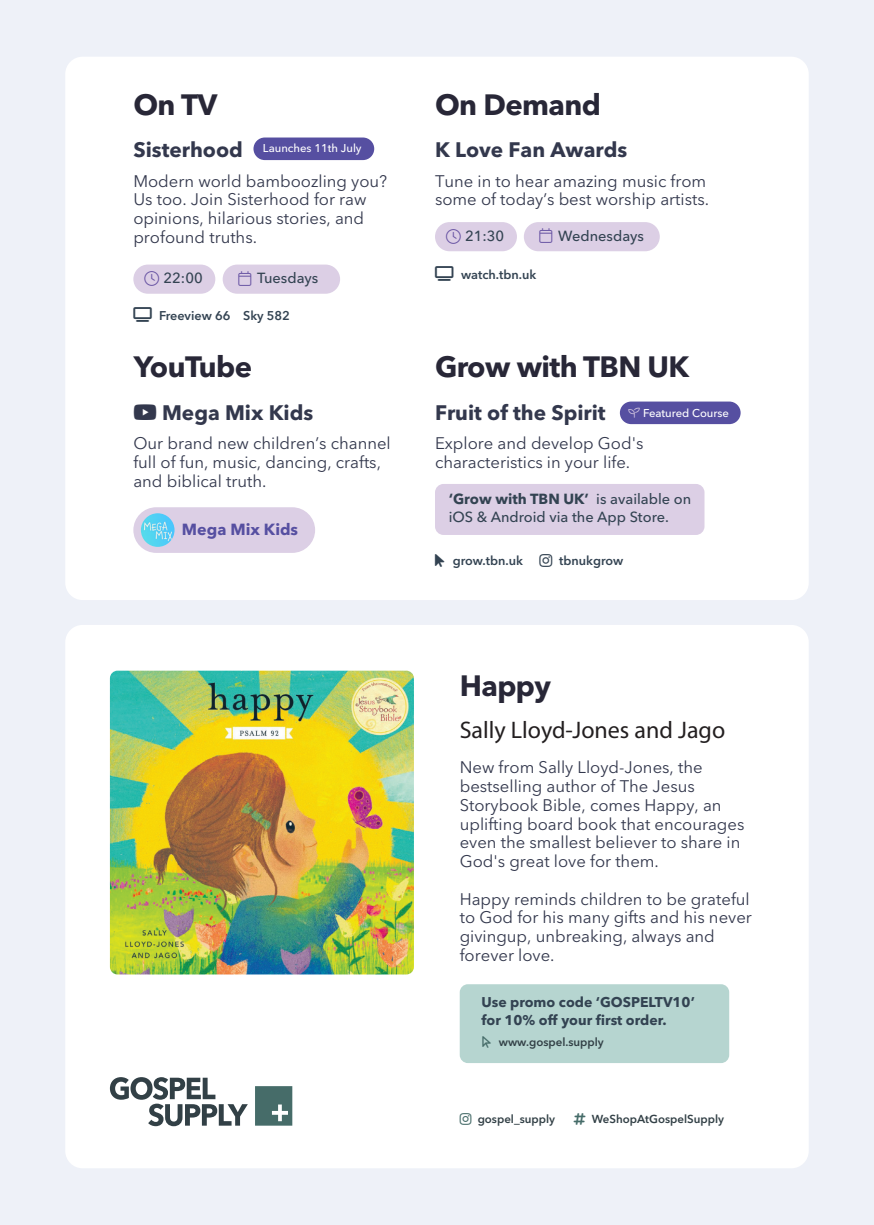
<style>
.page{position:relative;width:874px;height:1225px;background:#fff}
.page>*{position:absolute;margin:0;border:0;box-sizing:border-box;transform-origin:0 0}
.t1{font:700 29.2px "Avenir Next LT Pro";letter-spacing:-.02em;color:#282737}
.t2{font:24px "Myriad Pro";color:#231f20}
.t3{font:700 20.8px "Avenir Next LT Pro";color:#33384d}
.t4{font:16.6px/18.8px "Avenir Next LT Pro";color:#33384d}
.t5{font:700 16px "Avenir Next LT Pro";color:#564fa1}
.t6{font:500 14.6px/18px "Avenir Next LT Pro";color:#334352}
.t7{font:700 14px/18px "Avenir Next LT Pro";color:#334352}
.t8{font:600 12.6px "Avenir Next LT Pro";color:#334352}
.t9{font:600 11.4px "Avenir Next LT Pro";color:#324046}
.t10{font:500 11.2px "Avenir Next LT Pro";color:#fff}
.s1{font-weight:700}
</style>
<div class="page">
<div style="left:0;top:0;width:873px;height:1225px;background:#eef1f8"></div>
<div style="left:65px;top:57px;width:743px;height:543px;background:#fff;border-radius:17px"></div>
<div style="left:253px;top:137px;width:121px;height:23px;background:#564fa1;border-radius:11px"></div>
<div style="left:133px;top:264px;width:82px;height:30px;background:#dccfe5;border-radius:15px"></div>
<div style="left:222px;top:264px;width:118px;height:30px;background:#dccfe5;border-radius:15px"></div>
<div style="left:435px;top:222px;width:81px;height:29px;background:#dccfe5;border-radius:15px"></div>
<div style="left:523px;top:222px;width:136px;height:29px;background:#dccfe5;border-radius:15px"></div>
<div style="left:133px;top:507px;width:182px;height:46px;background:#dccfe5;border-radius:23px"></div>
<img style="left:141px;top:513px;width:33px;height:34px;border-radius:17px">
<div style="left:619px;top:401px;width:121px;height:23px;background:#564fa1;border-radius:11px"></div>
<div style="left:435px;top:484px;width:269px;height:51px;background:#dccfe5;border-radius:9px"></div>
<div style="left:65px;top:625px;width:743px;height:543px;background:#fff;border-radius:17px"></div>
<svg style="left:110px;top:1077px;width:138px;height:49px"></svg>
<svg style="left:255px;top:1086px;width:37px;height:39px"></svg>
<img style="left:110px;top:670px;width:304px;height:304px">
<div style="left:459px;top:984px;width:269px;height:79px;background:#b6d5d0;border-radius:8px"></div>
<h1 class="t1" style="left:133px;top:87px;width:85px">On TV</h1>
<h1 class="t1" style="left:435px;top:87px;width:167px">On Demand</h1>
<p class="t3" style="left:133px;top:137px;width:111px">Sisterhood</p>
<p class="t4" style="left:133px;top:171px;width:255px">Modern world bamboozling you?<br>Us too. Join Sisterhood for raw opinions, hilarious stories, and profound truths.</p>
<p class="t10" style="left:263px;top:141px;width:100px">Launches 11th July</p>
<p class="t3" style="left:435px;top:137px;width:194px">K Love Fan Awards</p>
<p class="t4" style="left:435px;top:171px;width:275px">Tune in to hear amazing music from some of today’s best worship artists.</p>
<p class="t6" style="left:465px;top:227px;width:41px">21:30</p>
<p class="t6" style="left:558px;top:227px;width:87px">Wednesdays</p>
<p class="t6" style="left:163px;top:269px;width:41px">22:00</p>
<p class="t6" style="left:257px;top:269px;width:63px">Tuesdays</p>
<p class="t8" style="left:461px;top:267px;width:77px">watch.tbn.uk</p>
<p class="t8" style="left:159px;top:308px;width:132px">Freeview 66 Sky 582</p>
<h1 class="t1" style="left:134px;top:349px;width:120px">YouTube</h1>
<h1 class="t1" style="left:435px;top:349px;width:256px">Grow with TBN UK</h1>
<p class="t3" style="left:162px;top:400px;width:153px">Mega Mix Kids</p>
<p class="t3" style="left:435px;top:400px;width:172px">Fruit of the Spirit</p>
<p class="t10" style="left:643px;top:406px;width:87px">Featured Course</p>
<p class="t4" style="left:435px;top:434px;width:210px">Explore and develop God's characteristics in your life.</p>
<p class="t4" style="left:133px;top:434px;width:259px">Our brand new children’s channel full of fun, music, dancing, crafts, and biblical truth.</p>
<p class="t5" style="left:182px;top:519px;width:118px">Mega Mix Kids</p>
<p class="t6" style="left:448px;top:490px;width:244px"><span class="s1">‘Grow with TBN UK’</span> is available on iOS &amp; Android via the App Store.</p>
<p class="t8" style="left:452px;top:553px;width:72px">grow.tbn.uk</p>
<p class="t8" style="left:559px;top:553px;width:66px">tbnukgrow</p>
<h1 class="t1" style="left:459px;top:667px;width:93px">Happy</h1>
<h2 class="t2" style="left:459px;top:715px;width:267px">Sally Lloyd-Jones and Jago</h2>
<p class="t4" style="left:459px;top:758px;width:286px">New from Sally Lloyd-Jones, the bestselling author of The Jesus Storybook Bible, comes Happy, an uplifting board book that encourages even the smallest believer to share in God's great love for them.</p>
<p class="t4" style="left:459px;top:889px;width:293px">Happy reminds children to be grateful to God for his many gifts and his never givingup, unbreaking, always and forever love.</p>
<p class="t7" style="left:481px;top:992px;width:215px">Use promo code ‘GOSPELTV10’ for 10% off your first order.</p>
<p class="t9" style="left:498px;top:1035px;width:106px">www.gospel.supply</p>
<p class="t9" style="left:477px;top:1112px;width:79px">gospel_supply</p>
<p class="t9" style="left:591px;top:1112px;width:134px">WeShopAtGospelSupply</p>
</div>
